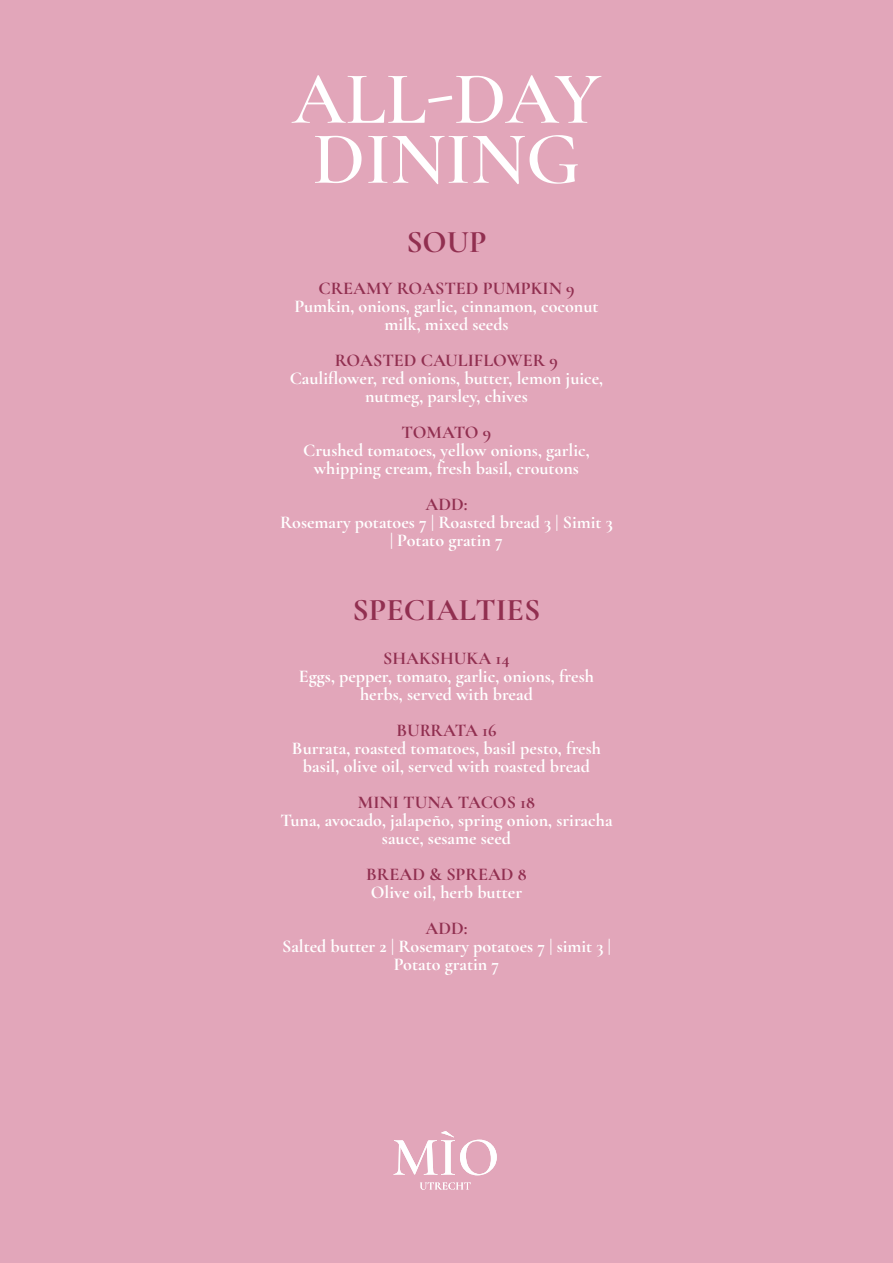
<style>
.page{position:relative;width:893px;height:1263px;background:#e2a6ba}
.page>*{position:absolute;margin:0;border:0;box-sizing:border-box;transform-origin:0 0}
.t1{font:600 75px/60px "Cormorant Garamond";color:#fff}
.t2{font:700 31.65px "Cormorant Garamond";color:#912f50}
.t3{font:700 18px/18px "Cormorant Garamond";color:#fff;text-align:center}
.t4{font:700 18px "Cormorant Garamond";color:#912f50}
</style>
<div class="page">
<svg style="left:420px;top:1182px;width:51px;height:7px"></svg>
<svg style="left:394px;top:1131px;width:103px;height:44px"></svg>
<h1 class="t1" style="left:292px;top:68px;width:310px">ALL-DAY<br>DINING</h1>
<h2 class="t2" style="left:406px;top:222px;width:82px">SOUP</h2>
<p class="t4" style="left:318px;top:277px;width:258px">CREAMY ROASTED PUMPKIN 9</p>
<p class="t3" style="left:294px;top:297px;width:305px">Pumkin, onions, garlic, cinnamon, coconut milk, mixed seeds</p>
<p class="t4" style="left:335px;top:349px;width:225px">ROASTED CAULIFLOWER 9</p>
<p class="t3" style="left:290px;top:369px;width:315px">Cauliflower, red onions, butter, lemon juice, nutmeg, parsley, chives</p>
<p class="t4" style="left:402px;top:421px;width:91px">TOMATO 9</p>
<p class="t3" style="left:303px;top:441px;width:288px">Crushed tomatoes, yellow onions, garlic, whipping cream, fresh basil, croutons</p>
<p class="t4" style="left:425px;top:493px;width:43px">ADD:</p>
<p class="t3" style="left:280px;top:513px;width:334px">Rosemary potatoes 7 | Roasted bread 3 | Simit 3 | Potato gratin 7</p>
<h2 class="t2" style="left:353px;top:590px;width:189px">SPECIALTIES</h2>
<p class="t4" style="left:383px;top:647px;width:128px">SHAKSHUKA 14</p>
<p class="t3" style="left:299px;top:667px;width:296px">Eggs, pepper, tomato, garlic, onions, fresh herbs, served with bread</p>
<p class="t4" style="left:396px;top:719px;width:102px">BURRATA 16</p>
<p class="t3" style="left:292px;top:739px;width:311px">Burrata, roasted tomatoes, basil pesto, fresh basil, olive oil, served with roasted bread</p>
<p class="t4" style="left:358px;top:791px;width:179px">MINI TUNA TACOS 18</p>
<p class="t3" style="left:280px;top:811px;width:334px">Tuna, avocado, jalapeño, spring onion, sriracha sauce, sesame seed</p>
<p class="t4" style="left:366px;top:863px;width:162px">BREAD &amp; SPREAD 8</p>
<p class="t3" style="left:371px;top:883px;width:153px">Olive oil, herb butter</p>
<p class="t4" style="left:425px;top:917px;width:43px">ADD:</p>
<p class="t3" style="left:282px;top:937px;width:330px">Salted butter 2 | Rosemary potatoes 7 | simit 3 |<br>Potato gratin 7</p>
</div>
